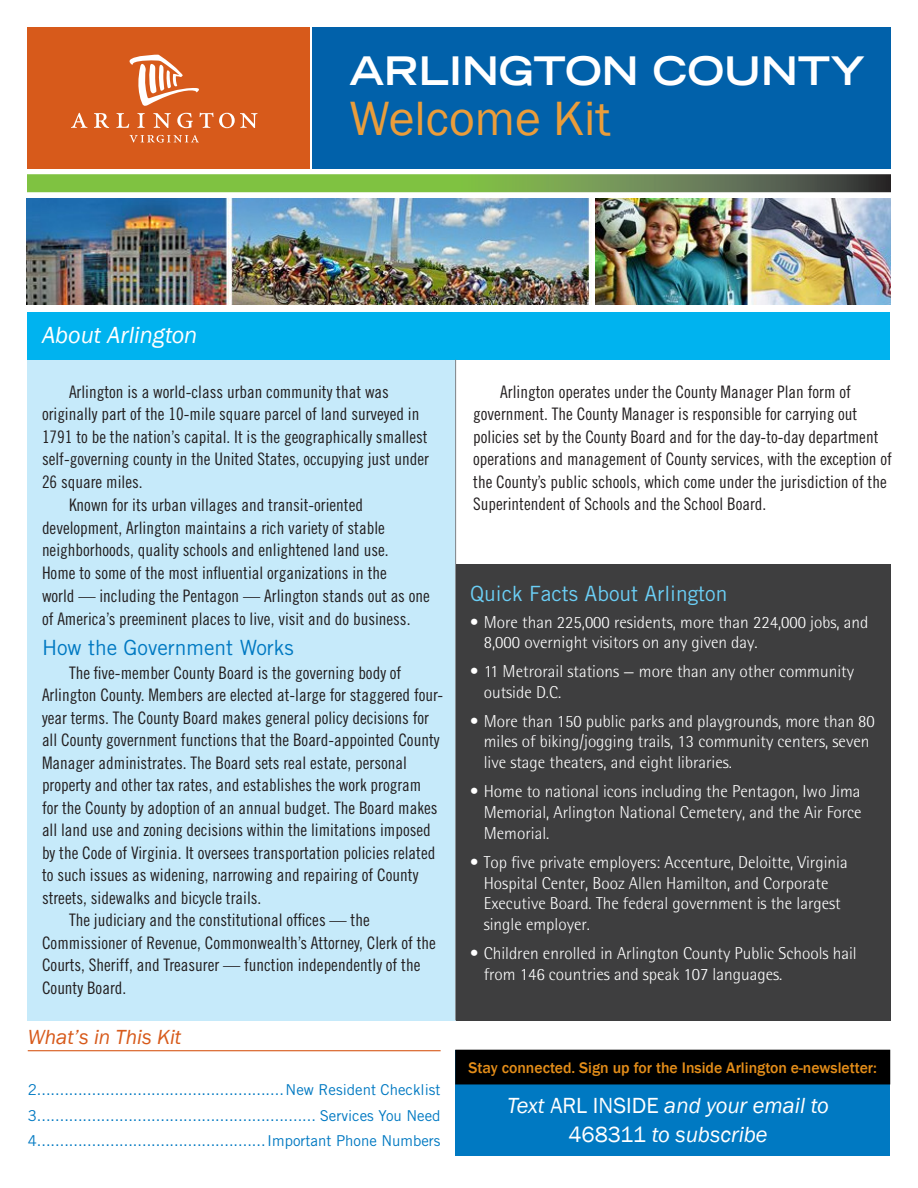
<style>
.page{position:relative;width:918px;height:1188px;background:#fff}
.page>*{position:absolute;margin:0;border:0;box-sizing:border-box;transform-origin:0 0}
.t1{font:49.5px "Franklin Gothic";color:#ea9d3b}
.t2{font:700 expanded 39px "Trade Gothic LT";color:#fff}
.h2-copy{font:italic 24px "Franklin Gothic";color:#fff}
.t3{font:italic 22.5px/28.5px "Franklin Gothic";color:#fff;text-align:center}
.t4{font:21px "Trade Gothic";color:#6bcff6}
.Body_Copy{font:21px "Trade Gothic";color:#0079c2}
.t5{font:italic 21px "Franklin Gothic";color:#d75a1b}
.Body_Copy-2{font:17.25px/22.5px "Trade Gothic Cond Eighteen";color:#231f20}
.t6{font:300 17.25px/20.7px "Rotis Semi Sans Std";color:#fff}
.t7{font:500 15.75px "Franklin Gothic";color:#e58e19}
.t8{font:15px "Trade Gothic";color:#0079c2}
.s1{font-style:normal}
</style>
<div class="page">
<div style="left:28px;top:312px;width:428px;height:708px;background:#c6eafa"></div>
<div style="left:28px;top:312px;width:862px;height:48px;background:#00b3ef"></div>
<div style="left:27px;top:27px;width:282px;height:141px;background:#d75a1b"></div>
<div style="left:312px;top:27px;width:579px;height:141px;background:#0161aa"></div>
<svg style="left:71px;top:113px;width:16px;height:15px"></svg>
<svg style="left:94px;top:113px;width:15px;height:15px"></svg>
<svg style="left:116px;top:113px;width:13px;height:15px"></svg>
<svg style="left:137px;top:113px;width:8px;height:15px"></svg>
<svg style="left:153px;top:113px;width:18px;height:15px"></svg>
<svg style="left:177px;top:113px;width:16px;height:15px"></svg>
<svg style="left:200px;top:113px;width:57px;height:15px"></svg>
<svg style="left:130px;top:135px;width:69px;height:8px"></svg>
<svg style="left:129px;top:55px;width:70px;height:51px"></svg>
<svg style="left:27px;top:174px;width:864px;height:18px;background:#74a24a"></svg>
<hr style="left:455px;top:360px;width:1px;height:660px;background:#808285">
<div style="left:456px;top:564px;width:434px;height:456px;background:#3e3e3f"></div>
<img style="left:596px;top:198px;width:294px;height:107px">
<img style="left:26px;top:198px;width:565px;height:107px">
<div style="left:455px;top:1050px;width:435px;height:106px;background:#0079c2"></div>
<hr style="left:28px;top:1050px;width:413px;height:1px;background:#d75a1b">
<div style="left:458px;top:1052px;width:430px;height:30px;background:#000"></div>
<div style="left:455px;top:1050px;width:435px;height:34px;border:4px solid #000"></div>
<p class="h2-copy" style="left:42px;top:320px;width:157px">About Arlington</p>
<p class="t2" style="left:350px;top:46px;width:517px">ARLINGTON COUNTY</p>
<p class="t1" style="left:350px;top:87px;width:263px">Welcome Kit</p>
<p class="Body_Copy-2" style="left:69px;top:380px;width:321px">Arlington is a world-class urban community that was</p>
<p class="Body_Copy-2" style="left:42px;top:403px;width:379px">originally part of the 10-mile square parcel of land surveyed in</p>
<p class="Body_Copy-2" style="left:42px;top:425px;width:387px">1791 to be the nation’s capital. It is the geographically smallest</p>
<p class="Body_Copy-2" style="left:42px;top:448px;width:389px">self-governing county in the United States, occupying just under</p>
<p class="Body_Copy-2" style="left:42px;top:470px;width:102px">26 square miles.</p>
<p class="Body_Copy-2" style="left:69px;top:493px;width:296px">Known for its urban villages and transit-oriented</p>
<p class="Body_Copy-2" style="left:42px;top:516px;width:344px">development, Arlington maintains a rich variety of stable</p>
<p class="Body_Copy-2" style="left:42px;top:539px;width:348px">neighborhoods, quality schools and enlightened land use.</p>
<p class="Body_Copy-2" style="left:42px;top:562px;width:346px">Home to some of the most influential organizations in the</p>
<p class="Body_Copy-2" style="left:42px;top:584px;width:389px">world — including the Pentagon — Arlington stands out as one</p>
<p class="Body_Copy-2" style="left:42px;top:607px;width:370px">of America’s preeminent places to live, visit and do business.</p>
<p class="Body_Copy" style="left:42px;top:635px;width:253px">How the Government Works</p>
<p class="Body_Copy-2" style="left:69px;top:661px;width:334px">The five-member County Board is the governing body of</p>
<p class="Body_Copy-2" style="left:42px;top:684px;width:403px">Arlington County. Members are elected at-large for staggered four-</p>
<p class="Body_Copy-2" style="left:42px;top:706px;width:389px">year terms. The County Board makes general policy decisions for</p>
<p class="Body_Copy-2" style="left:42px;top:729px;width:399px">all County government functions that the Board-appointed County</p>
<p class="Body_Copy-2" style="left:42px;top:751px;width:367px">Manager administrates. The Board sets real estate, personal</p>
<p class="Body_Copy-2" style="left:42px;top:774px;width:381px">property and other tax rates, and establishes the work program</p>
<p class="Body_Copy-2" style="left:42px;top:796px;width:397px">for the County by adoption of an annual budget. The Board makes</p>
<p class="Body_Copy-2" style="left:42px;top:819px;width:390px">all land use and zoning decisions within the limitations imposed</p>
<p class="Body_Copy-2" style="left:42px;top:841px;width:395px">by the Code of Virginia. It oversees transportation policies related</p>
<p class="Body_Copy-2" style="left:42px;top:864px;width:378px">to such issues as widening, narrowing and repairing of County</p>
<p class="Body_Copy-2" style="left:42px;top:886px;width:221px">streets, sidewalks and bicycle trails.</p>
<p class="Body_Copy-2" style="left:69px;top:909px;width:302px">The judiciary and the constitutional offices — the</p>
<p class="Body_Copy-2" style="left:42px;top:931px;width:395px">Commissioner of Revenue, Commonwealth’s Attorney, Clerk of the</p>
<p class="Body_Copy-2" style="left:42px;top:954px;width:380px">Courts, Sheriff, and Treasurer — function independently of the</p>
<p class="Body_Copy-2" style="left:42px;top:976px;width:86px">County Board.</p>
<h1 class="t5" style="left:28px;top:1024px;width:155px">What’s in This Kit</h1>
<h1 class="t8" style="left:28px;top:1081px;width:414px">2......................................................New Resident Checklist</h1>
<h1 class="t8" style="left:28px;top:1106px;width:414px">3............................................................. Services You Need</h1>
<h1 class="t8" style="left:28px;top:1132px;width:414px">4..................................................Important Phone Numbers</h1>
<p class="Body_Copy-2" style="left:473px;top:380px;width:420px;text-indent:27px">Arlington operates under the County Manager Plan form of government. The County Manager is responsible for carrying out policies set by the County Board and for the day-to-day department operations and management of County services, with the exception of the County’s public schools, which come under the jurisdiction of the Superintendent of Schools and the School Board.</p>
<p class="t4" style="left:470px;top:581px;width:259px">Quick Facts About Arlington</p>
<p class="t6" style="left:484px;top:612px;width:386px;text-indent:-14px">• More than 225,000 residents, more than 224,000 jobs, and<br>8,000 overnight visitors on any given day.</p>
<p class="t6" style="left:484px;top:661px;width:372px;text-indent:-14px">• 11 Metrorail stations — more than any other community outside D.C.</p>
<p class="t6" style="left:484px;top:711px;width:393px;text-indent:-14px">• More than 150 public parks and playgrounds, more than 80 miles of biking/jogging trails, 13 community centers, seven live stage theaters, and eight libraries.</p>
<p class="t6" style="left:484px;top:781px;width:379px;text-align:justify;text-indent:-14px">• Home to national icons including the Pentagon, Iwo Jima Memorial, Arlington National Cemetery, and the Air Force Memorial.</p>
<p class="t6" style="left:484px;top:852px;width:365px;text-indent:-14px">• Top five private employers: Accenture, Deloitte, Virginia Hospital Center, Booz Allen Hamilton, and Corporate Executive Board. The federal government is the largest single employer.</p>
<p class="t6" style="left:484px;top:944px;width:374px;text-indent:-14px">• Children enrolled in Arlington County Public Schools hail from 146 countries and speak 107 languages.</p>
<p class="t7" style="left:469px;top:1058px;width:410px">Stay connected. Sign up for the Inside Arlington e-newsletter:</p>
<p class="t3" style="left:507px;top:1092px;width:323px">Text <span class="s1">ARL INSIDE</span> and your email to<br><span class="s1">468311</span> to subscribe</p>
</div>
